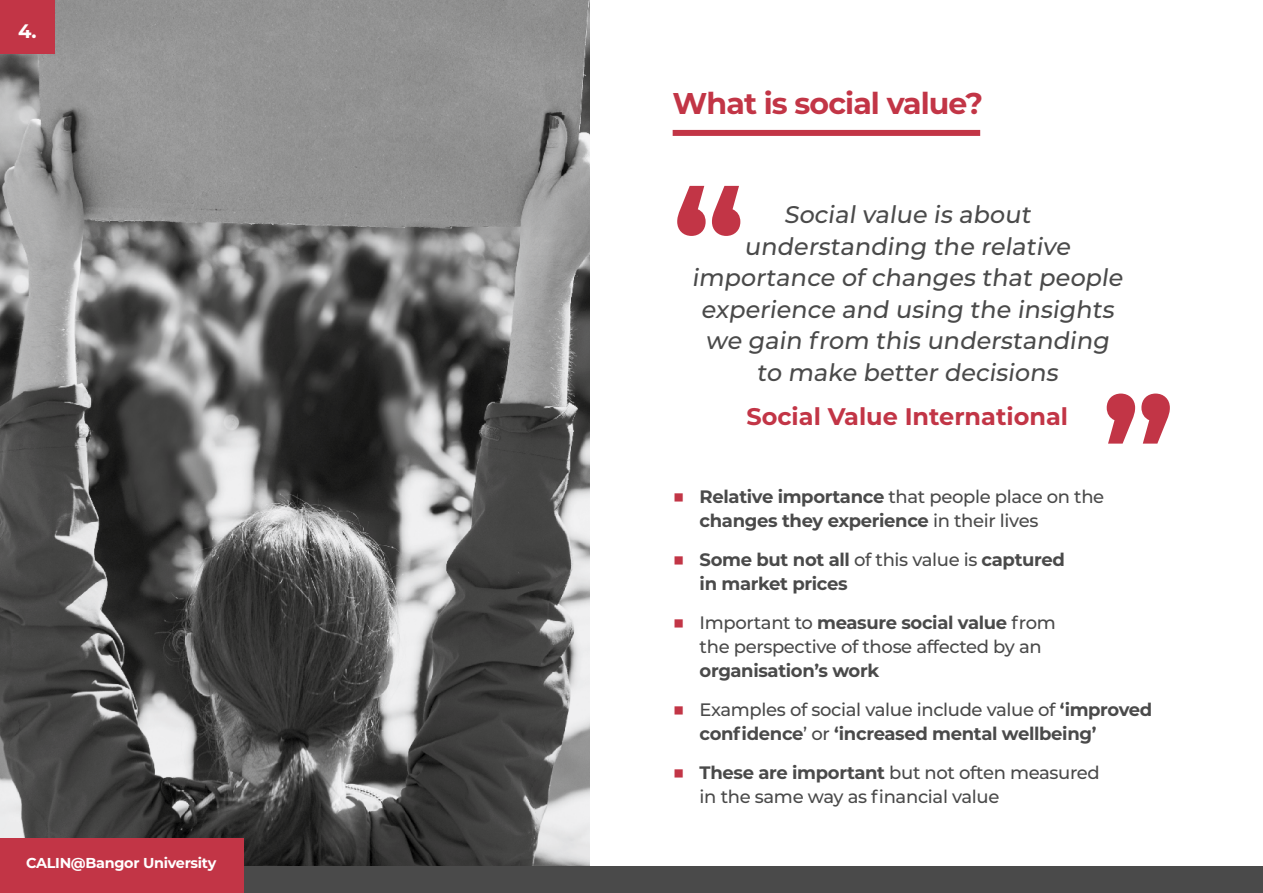
<style>
.page{position:relative;width:1263px;height:893px;background:#fff}
.page>*{position:absolute;margin:0;border:0;box-sizing:border-box;transform-origin:0 0}
.t1{font:700 30px "Montserrat";letter-spacing:-.03em;color:#c23546}
.t2{font:500 24px/31.5px "Montserrat";color:#4a4a4a;text-align:center}
.t3{font:700 24px "Montserrat";color:#c23546}
.t4{font:700 19.5px "Montserrat";color:#fff}
.main_body_bullet{font:700 18px/24px "Montserrat";letter-spacing:-.02em;color:#4a4a4a}
.main_body_bullet-2{font:500 18px/24px "Montserrat";letter-spacing:-.02em;color:#4a4a4a}
.t5{font:700 14.4px "Montserrat";letter-spacing:-.02em;color:#fff}
.s1{font-size:21px;color:#c23546}
.s2{font-weight:500}
.s3{font-weight:700;font-size:21px;color:#c23546}
.s4{font-weight:700}
</style>
<div class="page">
<img style="left:0;top:0;width:590px;height:866px">
<svg style="left:677px;top:186px;width:63px;height:50px"></svg>
<svg style="left:1107px;top:394px;width:63px;height:50px"></svg>
<div style="left:0;top:0;width:55px;height:54px;background:#c23546"></div>
<div style="left:0;top:866px;width:1263px;height:27px;background:#4a4a4a"></div>
<div style="left:0;top:838px;width:243px;height:55px;background:#c23546"></div>
<div style="left:673px;top:130px;width:307px;height:6px;background:#c23546"></div>
<p class="t4" style="left:18px;top:17px;width:20px">4.</p>
<p class="t5" style="left:26px;top:852px;width:192px">CALIN@Bangor University</p>
<p class="t1" style="left:673px;top:82px;width:312px">What is social value?</p>
<p class="t2" style="left:692px;top:198px;width:437px">Social value is about understanding the relative importance of changes that people experience and using the insights we gain from this understanding to make better decisions</p>
<p class="t3" style="left:746px;top:399px;width:323px">Social Value International</p>
<p class="main_body_bullet" style="left:700px;top:484px;width:406px;text-indent:-27px"><span class="s1">■</span> Relative importance <span class="s2">that people place on the </span>changes they experience <span class="s2">in their lives</span></p>
<p class="main_body_bullet" style="left:700px;top:547px;width:367px;text-indent:-27px"><span class="s1">■</span> Some but not all <span class="s2">of this value is</span> captured in market prices</p>
<p class="main_body_bullet-2" style="left:700px;top:610px;width:358px;text-indent:-27px"><span class="s3">■</span> Important to <span class="s4">measure social value</span> from the perspective of those affected by an <span class="s4">organisation’s work</span></p>
<p class="main_body_bullet" style="left:700px;top:696px;width:454px;text-indent:-27px"><span class="s1">■</span> <span class="s2">Examples of social value include value of</span> ‘improved confidence<span class="s2">’ or</span> ‘increased mental wellbeing’</p>
<p class="main_body_bullet-2" style="left:700px;top:760px;width:402px;text-indent:-27px"><span class="s3">■</span> <span class="s4">These are important</span> but not often measured in the same way as financial value</p>
</div>
